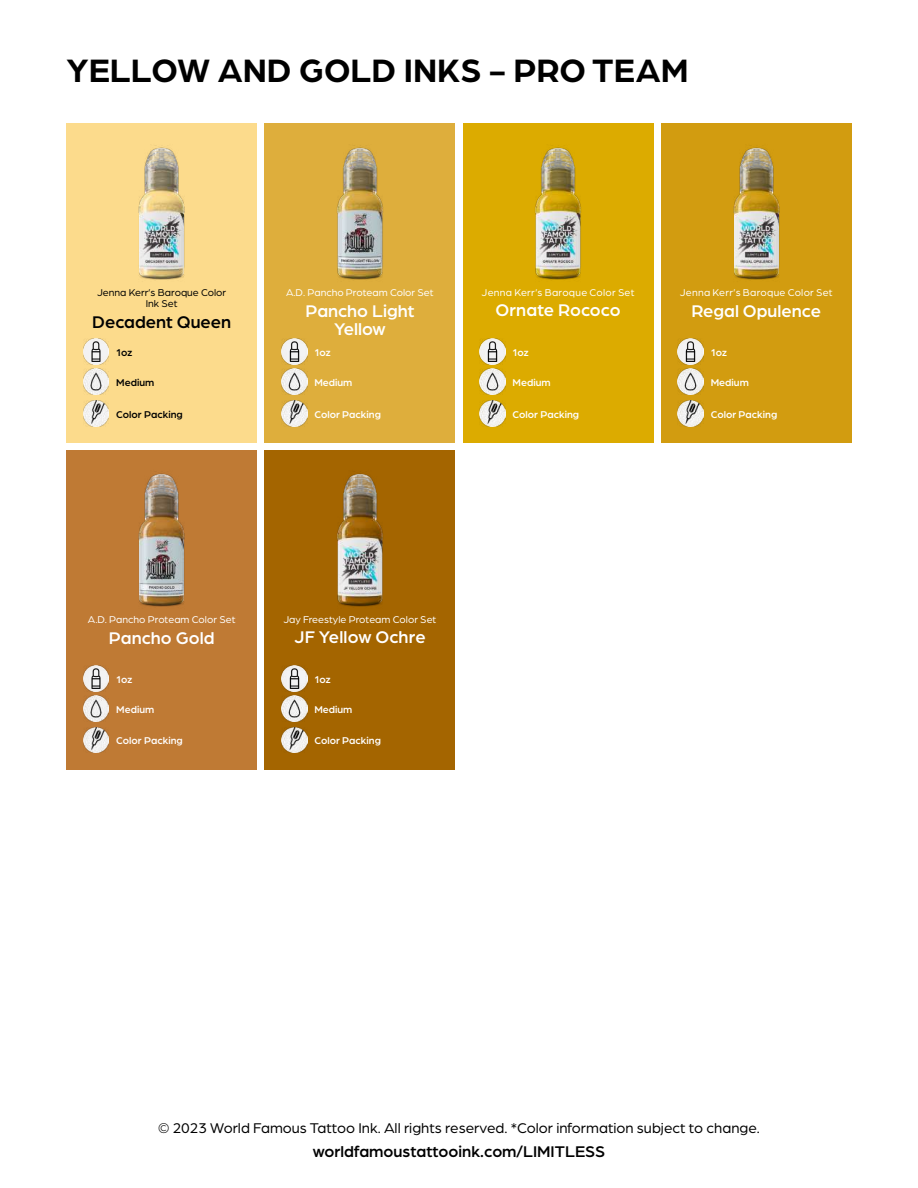
<style>
.page{position:relative;width:918px;height:1188px;background:#fff}
.page>*{position:absolute;margin:0;border:0;box-sizing:border-box;transform-origin:0 0}
.t1{font:700 34.5px "Arboria";color:#000}
.t2{font:500 18px/18px "Arboria";color:#fff;text-align:center}
.t3{font:500 18px "Arboria";color:#000101}
.t4{font:500 16.5px "Arboria";color:#000}
.t5{font:15px "Arboria";color:#000}
.t6{font:500 10.5px "Arboria";color:#fff}
.t7{font:10.5px "Arboria";color:#fff}
.t8{font:10.5px "Arboria";letter-spacing:.025em;color:#fff}
.t9{font:10.5px/10.5px "Arboria";color:#000101;text-align:center}
.t10{font:500 10.5px "Arboria";color:#000101}
</style>
<div class="page">
<div style="left:463px;top:124px;width:190px;height:319px;background:#dcab00"></div>
<img style="left:535px;top:145px;width:46px;height:135px">
<img style="left:480px;top:369px;width:25px;height:25px">
<img style="left:480px;top:400px;width:25px;height:26px">
<img style="left:480px;top:339px;width:25px;height:25px">
<div style="left:661px;top:124px;width:190px;height:319px;background:#d29c10"></div>
<img style="left:733px;top:147px;width:47px;height:133px">
<img style="left:678px;top:369px;width:25px;height:25px">
<img style="left:678px;top:400px;width:25px;height:26px">
<img style="left:678px;top:339px;width:25px;height:25px">
<div style="left:265px;top:124px;width:190px;height:319px;background:#deae3c"></div>
<img style="left:337px;top:145px;width:46px;height:135px">
<img style="left:281px;top:369px;width:26px;height:25px">
<img style="left:281px;top:400px;width:26px;height:26px">
<img style="left:281px;top:339px;width:26px;height:25px">
<div style="left:67px;top:450px;width:190px;height:320px;background:#bf7a34"></div>
<img style="left:138px;top:473px;width:47px;height:134px">
<img style="left:83px;top:696px;width:26px;height:25px">
<img style="left:83px;top:727px;width:26px;height:26px">
<img style="left:83px;top:665px;width:26px;height:26px">
<div style="left:265px;top:450px;width:190px;height:320px;background:#a46500"></div>
<img style="left:337px;top:473px;width:46px;height:134px">
<img style="left:281px;top:696px;width:26px;height:25px">
<img style="left:281px;top:727px;width:26px;height:26px">
<img style="left:281px;top:665px;width:26px;height:26px">
<div style="left:67px;top:124px;width:190px;height:319px;background:#fcdb8c"></div>
<img style="left:138px;top:145px;width:47px;height:135px">
<img style="left:83px;top:369px;width:26px;height:25px">
<img style="left:83px;top:400px;width:26px;height:26px">
<img style="left:83px;top:339px;width:26px;height:25px">
<h1 class="t1" style="left:67px;top:47px;width:623px">YELLOW AND GOLD INKS - PRO TEAM</h1>
<p class="t9" style="left:97px;top:287px;width:131px">Jenna Kerr’s Baroque Color<br>Ink Set</p>
<h2 class="t3" style="left:92px;top:310px;width:140px">Decadent Queen</h2>
<p class="t7" style="left:286px;top:286px;width:149px">A.D. Pancho Proteam Color Set</p>
<h2 class="t2" style="left:305px;top:301px;width:111px">Pancho Light<br>Yellow</h2>
<p class="t8" style="left:482px;top:286px;width:154px">Jenna Kerr’s Baroque Color Set</p>
<h2 class="t2" style="left:496px;top:300px;width:127px">Ornate Rococo</h2>
<p class="t8" style="left:680px;top:286px;width:154px">Jenna Kerr’s Baroque Color Set</p>
<h2 class="t2" style="left:692px;top:301px;width:131px">Regal Opulence</h2>
<p class="t10" style="left:116px;top:345px;width:18px">1oz</p>
<p class="t6" style="left:314px;top:345px;width:18px">1oz</p>
<p class="t6" style="left:513px;top:345px;width:18px">1oz</p>
<p class="t6" style="left:711px;top:345px;width:18px">1oz</p>
<p class="t10" style="left:116px;top:375px;width:40px">Medium</p>
<p class="t10" style="left:116px;top:407px;width:68px">Color Packing</p>
<p class="t6" style="left:314px;top:375px;width:40px">Medium</p>
<p class="t6" style="left:314px;top:407px;width:68px">Color Packing</p>
<p class="t6" style="left:513px;top:375px;width:40px">Medium</p>
<p class="t6" style="left:513px;top:407px;width:68px">Color Packing</p>
<p class="t6" style="left:711px;top:375px;width:40px">Medium</p>
<p class="t6" style="left:711px;top:407px;width:68px">Color Packing</p>
<p class="t7" style="left:88px;top:613px;width:149px">A.D. Pancho Proteam Color Set</p>
<h2 class="t2" style="left:109px;top:628px;width:107px">Pancho Gold</h2>
<p class="t7" style="left:283px;top:613px;width:155px">Jay Freestyle Proteam Color Set</p>
<h2 class="t2" style="left:294px;top:627px;width:133px">JF Yellow Ochre</h2>
<p class="t6" style="left:116px;top:672px;width:18px">1oz</p>
<p class="t6" style="left:314px;top:672px;width:18px">1oz</p>
<p class="t6" style="left:116px;top:702px;width:40px">Medium</p>
<p class="t6" style="left:116px;top:734px;width:68px">Color Packing</p>
<p class="t6" style="left:314px;top:702px;width:40px">Medium</p>
<p class="t6" style="left:314px;top:734px;width:68px">Color Packing</p>
<h3 class="t5" style="left:158px;top:1118px;width:603px">© 2023 World Famous Tattoo Ink. All rights reserved. *Color information subject to change.</h3>
<h3 class="t4" style="left:313px;top:1140px;width:294px">worldfamoustattooink.com/LIMITLESS</h3>
</div>
